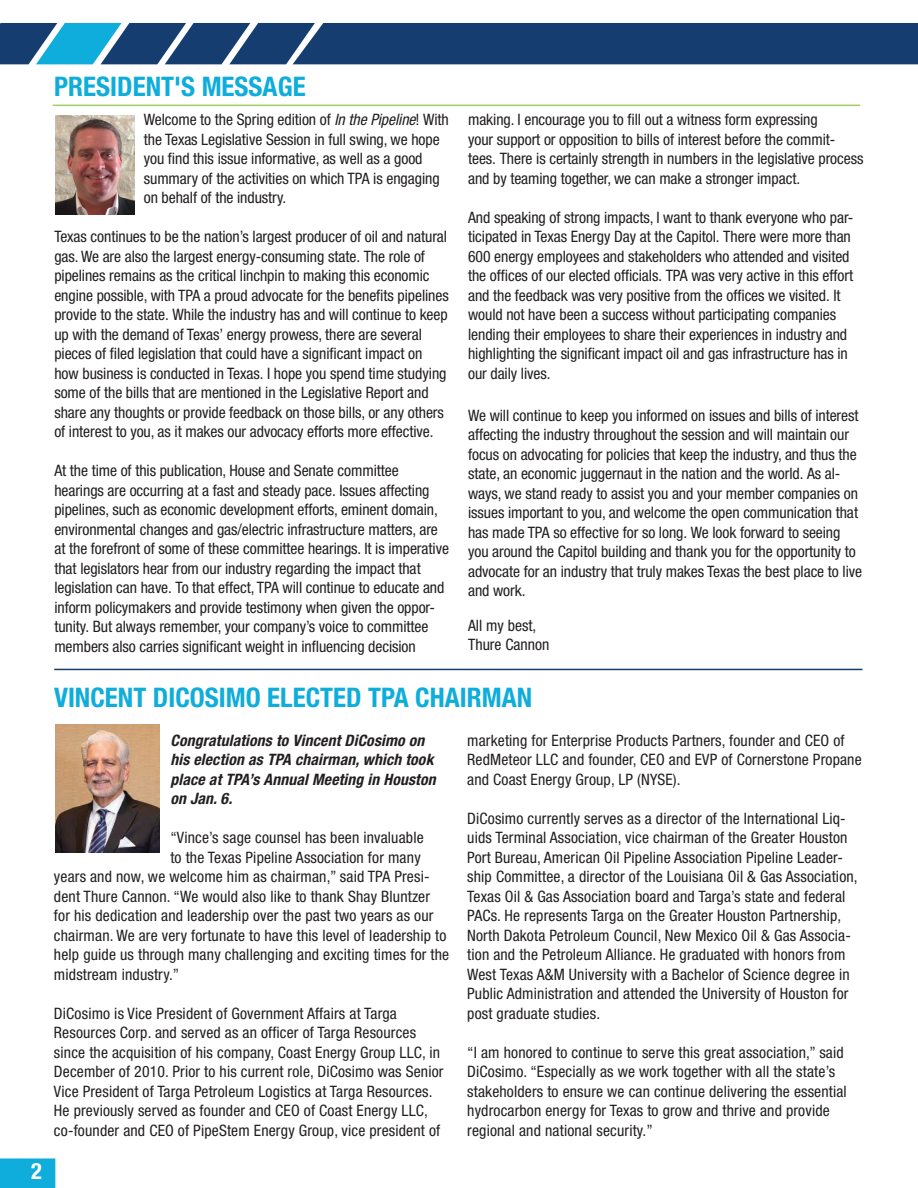
<style>
.page{position:relative;width:918px;height:1188px;background:#fff}
.page>*{position:absolute;margin:0;border:0;box-sizing:border-box;transform-origin:0 0}
.t1{font:700 condensed 27px "Helvetica Neue LT Std";color:#0eaddb}
.t2{font:700 condensed 22.5px "Helvetica Neue LT Std";color:#fff}
.t3{font:condensed 15.75px/19.5px "Helvetica Neue LT Std";letter-spacing:-.005em;color:#231f20}
.t4{font:italic 700 condensed 15.75px/19.5px "Helvetica Neue LT Std";letter-spacing:.01em;color:#231f20}
.s1{font-style:italic}
</style>
<div class="page">
<svg style="left:0;top:23px;width:918px;height:41px;background:#1f4b7b"></svg>
<div style="left:1px;top:1159px;width:54px;height:28px;background:#0eaddb"></div>
<div style="left:0;top:1158px;width:55px;height:30px;border:2px solid #0eaddb"></div>
<img style="left:55px;top:115px;width:80px;height:100px">
<hr style="left:53px;top:105px;width:807px;height:1px;background:#9fce62">
<hr style="left:54px;top:669px;width:808px;height:1px;background:#163d6f">
<img style="left:55px;top:724px;width:105px;height:129px">
<h1 class="t1" style="left:54px;top:70px;width:253px">PRESIDENT'S MESSAGE</h1>
<p class="t3" style="left:144px;top:110px;width:307px">Welcome to the Spring edition of <span class="s1">In the Pipeline</span>! With the Texas Legislative Session in full swing, we hope you find this issue informative, as well as a good summary of the activities on which TPA is engaging on behalf of the industry.</p>
<p class="t3" style="left:54px;top:227px;width:396px">Texas continues to be the nation’s largest producer of oil and natural gas. We are also the largest energy-consuming state. The role of pipelines remains as the critical linchpin to making this economic engine possible, with TPA a proud advocate for the benefits pipelines provide to the state. While the industry has and will continue to keep up with the demand of Texas’ energy prowess, there are several pieces of filed legislation that could have a significant impact on how business is conducted in Texas. I hope you spend time studying some of the bills that are mentioned in the Legislative Report and share any thoughts or provide feedback on those bills, or any others of interest to you, as it makes our advocacy efforts more effective.</p>
<p class="t3" style="left:54px;top:461px;width:396px">At the time of this publication, House and Senate committee hearings are occurring at a fast and steady pace. Issues affecting pipelines, such as economic development efforts, eminent domain, environmental changes and gas/electric infrastructure matters, are at the forefront of some of these committee hearings. It is imperative that legislators hear from our industry regarding the impact that legislation can have. To that effect, TPA will continue to educate and inform policymakers and provide testimony when given the oppor&shy;tunity. But always remember, your company’s voice to committee members also carries significant weight in influencing decision</p>
<p class="t3" style="left:468px;top:110px;width:397px">making. I encourage you to fill out a witness form expressing<br>your support or opposition to bills of interest before the commit&shy;tees. There is certainly strength in numbers in the legislative process and by teaming together, we can make a stronger impact.</p>
<p class="t3" style="left:468px;top:207px;width:387px">And speaking of strong impacts, I want to thank everyone who par&shy;ticipated in Texas Energy Day at the Capitol. There were more than 600 energy employees and stakeholders who attended and visited the offices of our elected officials. TPA was very active in this effort and the feedback was very positive from the offices we visited. It would not have been a success without participating companies lending their employees to share their experiences in industry and highlighting the significant impact oil and gas infrastructure has in our daily lives.</p>
<p class="t3" style="left:468px;top:405px;width:396px">We will continue to keep you informed on issues and bills of interest affecting the industry throughout the session and will maintain our focus on advocating for policies that keep the industry, and thus the state, an economic juggernaut in the nation and the world. As al&shy;ways, we stand ready to assist you and your member companies on issues important to you, and welcome the open communication that has made TPA so effective for so long. We look forward to seeing you around the Capitol building and thank you for the opportunity to advocate for an industry that truly makes Texas the best place to live and work.</p>
<p class="t3" style="left:468px;top:615px;width:83px">All my best,<br>Thure Cannon</p>
<h2 class="t2" style="left:31px;top:1157px;width:12px">2</h2>
<h1 class="t1" style="left:54px;top:681px;width:480px">VINCENT DICOSIMO ELECTED TPA CHAIRMAN</h1>
<p class="t4" style="left:170px;top:731px;width:267px">Congratulations to Vincent DiCosimo on his election as TPA chairman, which took place at TPA’s Annual Meeting in Houston on Jan. 6.</p>
<p class="t3" style="left:170px;top:828px;width:255px">“Vince’s sage counsel has been invaluable</p>
<p class="t3" style="left:170px;top:847px;width:252px">to the Texas Pipeline Association for many</p>
<p class="t3" style="left:54px;top:867px;width:377px">years and now, we welcome him as chairman,” said TPA Presi-</p>
<p class="t3" style="left:54px;top:886px;width:378px">dent Thure Cannon. “We would also like to thank Shay Bluntzer</p>
<p class="t3" style="left:54px;top:906px;width:381px">for his dedication and leadership over the past two years as our</p>
<p class="t3" style="left:54px;top:925px;width:394px">chairman. We are very fortunate to have this level of leadership to</p>
<p class="t3" style="left:54px;top:945px;width:397px">help guide us through many challenging and exciting times for the</p>
<p class="t3" style="left:54px;top:964px;width:127px">midstream industry.”</p>
<p class="t3" style="left:54px;top:1003px;width:391px">DiCosimo is Vice President of Government Affairs at Targa Resources Corp. and served as an officer of Targa Resources since the acquisition of his company, Coast Energy Group LLC, in December of 2010. Prior to his current role, DiCosimo was Senior Vice President of Targa Petroleum Logistics at Targa Resources.<br>He previously served as founder and CEO of Coast Energy LLC, co-founder and CEO of PipeStem Energy Group, vice president of</p>
<p class="t3" style="left:467px;top:730px;width:396px">marketing for Enterprise Products Partners, founder and CEO of<br>RedMeteor LLC and founder, CEO and EVP of Cornerstone Propane and Coast Energy Group, LP (NYSE).</p>
<p class="t3" style="left:467px;top:808px;width:392px">DiCosimo currently serves as a director of the International Liq&shy;uids Terminal Association, vice chairman of the Greater Houston Port Bureau, American Oil Pipeline Association Pipeline Leader&shy;ship Committee, a director of the Louisiana Oil &amp; Gas Association, Texas Oil &amp; Gas Association board and Targa’s state and federal PACs. He represents Targa on the Greater Houston Partnership, North Dakota Petroleum Council, New Mexico Oil &amp; Gas Associa&shy;tion and the Petroleum Alliance. He graduated with honors from West Texas A&amp;M University with a Bachelor of Science degree in Public Administration and attended the University of Houston for post graduate studies.</p>
<p class="t3" style="left:467px;top:1042px;width:381px">“I am honored to continue to serve this great association,” said DiCosimo. “Especially as we work together with all the state’s stakeholders to ensure we can continue delivering the essential hydrocarbon energy for Texas to grow and thrive and provide regional and national security.”</p>
</div>
